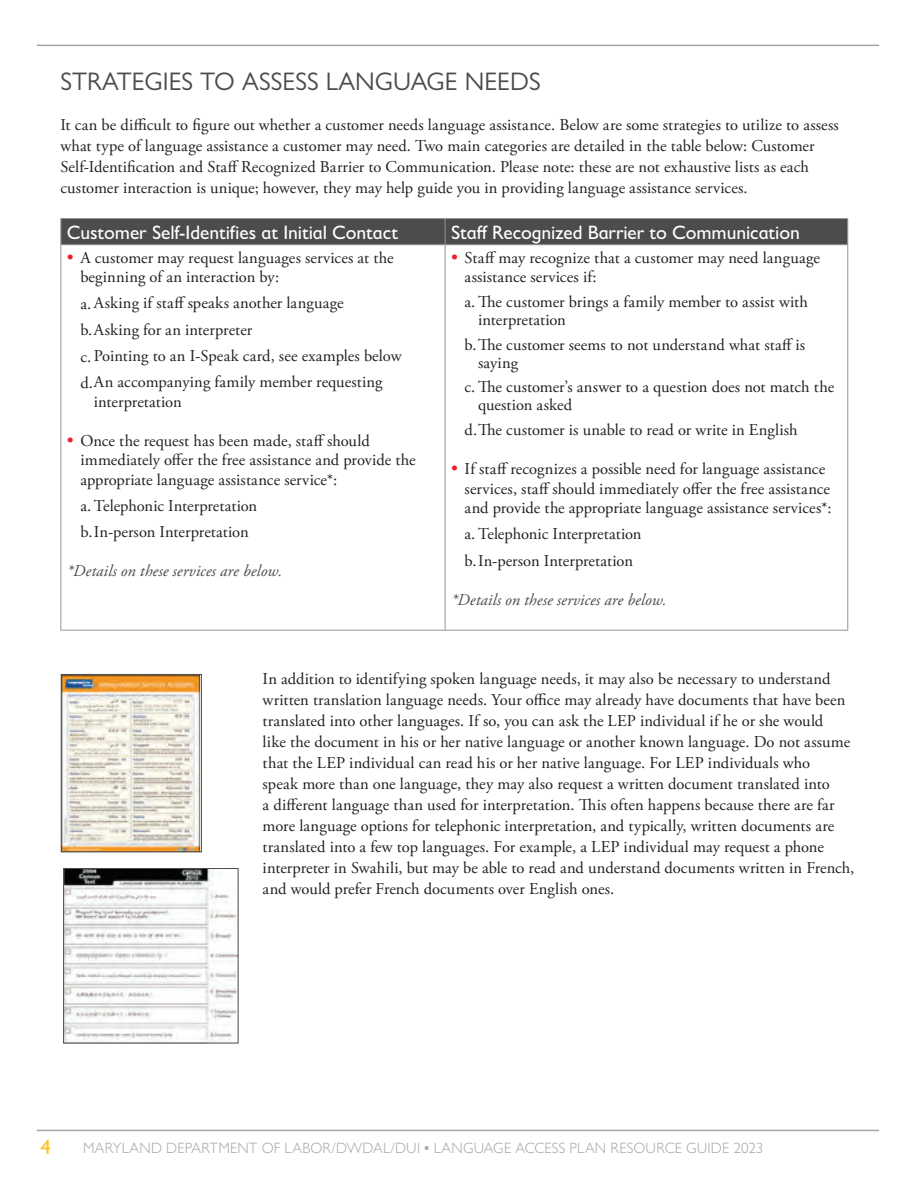
<style>
.page{position:relative;width:918px;height:1188px;background:#fff}
.page>*{position:absolute;margin:0;border:0;box-sizing:border-box;transform-origin:0 0}
.t1{font:25.5px "Gill Sans Nova";color:#4b4c4d}
.t2{font:500 21px "Gill Sans Nova";color:#fec221}
.t3{font:500 19.5px "Gill Sans Nova";letter-spacing:-.005em;color:#fff}
.t4{font:16.5px/21px "Adobe Garamond Pro";letter-spacing:.005em;color:#231f20}
.t5{font:italic 16.5px "Adobe Garamond Pro";letter-spacing:.005em;color:#4b4c4d}
.t6{font:300 15px "Gill Sans Nova";letter-spacing:.01em;color:#a3a4a8}
.s1{font-size:18px;color:#ee1d23}
</style>
<div class="page">
<hr style="left:37px;top:45px;width:842px;height:1px;background:#a6a5a5">
<hr style="left:37px;top:1130px;width:842px;height:1px;background:#a6a5a5">
<hr style="left:60px;top:218px;width:385px;height:1px;background:#939598">
<hr style="left:445px;top:218px;width:403px;height:1px;background:#939598">
<div style="left:60px;top:219px;width:788px;height:25px;background:#4b4c4d"></div>
<hr style="left:60px;top:244px;width:385px;height:1px;background:#939598">
<hr style="left:60px;top:245px;width:1px;height:385px;background:#939598">
<hr style="left:445px;top:244px;width:403px;height:1px;background:#939598">
<hr style="left:445px;top:245px;width:1px;height:385px;background:#939598">
<hr style="left:847px;top:245px;width:1px;height:385px;background:#939598">
<hr style="left:60px;top:630px;width:385px;height:1px;background:#939598">
<hr style="left:445px;top:630px;width:403px;height:1px;background:#939598">
<img style="left:63px;top:676px;width:137px;height:174px">
<div style="left:61px;top:674px;width:141px;height:178px;border:1px solid #4b4c4d"></div>
<img style="left:65px;top:870px;width:172px;height:171px">
<div style="left:63px;top:868px;width:176px;height:175px;border:1px solid #4b4c4d"></div>
<h1 class="t1" style="left:60px;top:66px;width:482px">STRATEGIES TO ASSESS LANGUAGE NEEDS</h1>
<p class="t4" style="left:60px;top:115px;width:780px">It can be difficult to figure out whether a customer needs language assistance. Below are some strategies to utilize to assess what type of language assistance a customer may need. Two main categories are detailed in the table below: Customer Self-Identification and Staff Recognized Barrier to Communication. Please note: these are not exhaustive lists as each customer interaction is unique; however, they may help guide you in providing language assistance services.</p>
<p class="t3" style="left:67px;top:220px;width:333px">Customer Self-Identifies at Initial Contact</p>
<p class="t3" style="left:451px;top:220px;width:350px">Staff Recognized Barrier to Communication</p>
<p class="t4" style="left:80px;top:248px;width:315px;line-height:19.5px;text-indent:-14px"><span class="s1">•</span> A customer may request languages services at the beginning of an interaction by:</p>
<p class="t4" style="left:80px;top:291px;width:323px;line-height:26.2px">a.Asking if staff speaks another language b.Asking for an interpreter<br>c. Pointing to an I-Speak card, see examples below d.An accompanying family member requesting</p>
<p class="t4" style="left:94px;top:392px;width:89px">interpretation</p>
<p class="t4" style="left:80px;top:431px;width:337px;line-height:19.5px;text-indent:-14px"><span class="s1">•</span> Once the request has been made, staff should immediately offer the free assistance and provide the appropriate language assistance service*:</p>
<p class="t4" style="left:80px;top:493px;width:178px;line-height:26.2px">a. Telephonic Interpretation b.In-person Interpretation</p>
<p class="t5" style="left:67px;top:561px;width:217px">*Details on these services are below.</p>
<p class="t4" style="left:465px;top:248px;width:357px;line-height:19.5px;text-indent:-14px"><span class="s1">•</span> Staff may recognize that a customer may need language assistance services if:</p>
<p class="t4" style="left:478px;top:293px;width:331px;line-height:18px;text-indent:-13px">a. The customer brings a family member to assist with interpretation</p>
<p class="t4" style="left:478px;top:336px;width:329px;line-height:18px;text-indent:-13px">b.The customer seems to not understand what staff is saying</p>
<p class="t4" style="left:478px;top:379px;width:358px;line-height:18px;text-indent:-13px">c. The customer’s answer to a question does not match the question asked</p>
<p class="t4" style="left:465px;top:420px;width:335px">d.The customer is unable to read or write in English</p>
<p class="t4" style="left:465px;top:460px;width:368px;line-height:19.5px;text-indent:-14px"><span class="s1">•</span> If staff recognizes a possible need for language assistance services, staff should immediately offer the free assistance and provide the appropriate language assistance services*:</p>
<p class="t4" style="left:465px;top:522px;width:178px;line-height:26.2px">a. Telephonic Interpretation b.In-person Interpretation</p>
<p class="t5" style="left:451px;top:590px;width:217px">*Details on these services are below.</p>
<p class="t4" style="left:263px;top:669px;width:593px">In addition to identifying spoken language needs, it may also be necessary to understand written translation language needs. Your office may already have documents that have been translated into other languages. If so, you can ask the LEP individual if he or she would<br>like the document in his or her native language or another known language. Do not assume that the LEP individual can read his or her native language. For LEP individuals who<br>speak more than one language, they may also request a written document translated into<br>a different language than used for interpretation. This often happens because there are far more language options for telephonic interpretation, and typically, written documents are translated into a few top languages. For example, a LEP individual may request a phone interpreter in Swahili, but may be able to read and understand documents written in French, and would prefer French documents over English ones.</p>
<p class="t2" style="left:40px;top:1134px;width:12px">4</p>
<p class="t6" style="left:83px;top:1139px;width:682px">MARYLAND DEPARTMENT OF LABOR/DWDAL/DUI ▪ LANGUAGE ACCESS PLAN RESOURCE GUIDE 2023</p>
</div>
